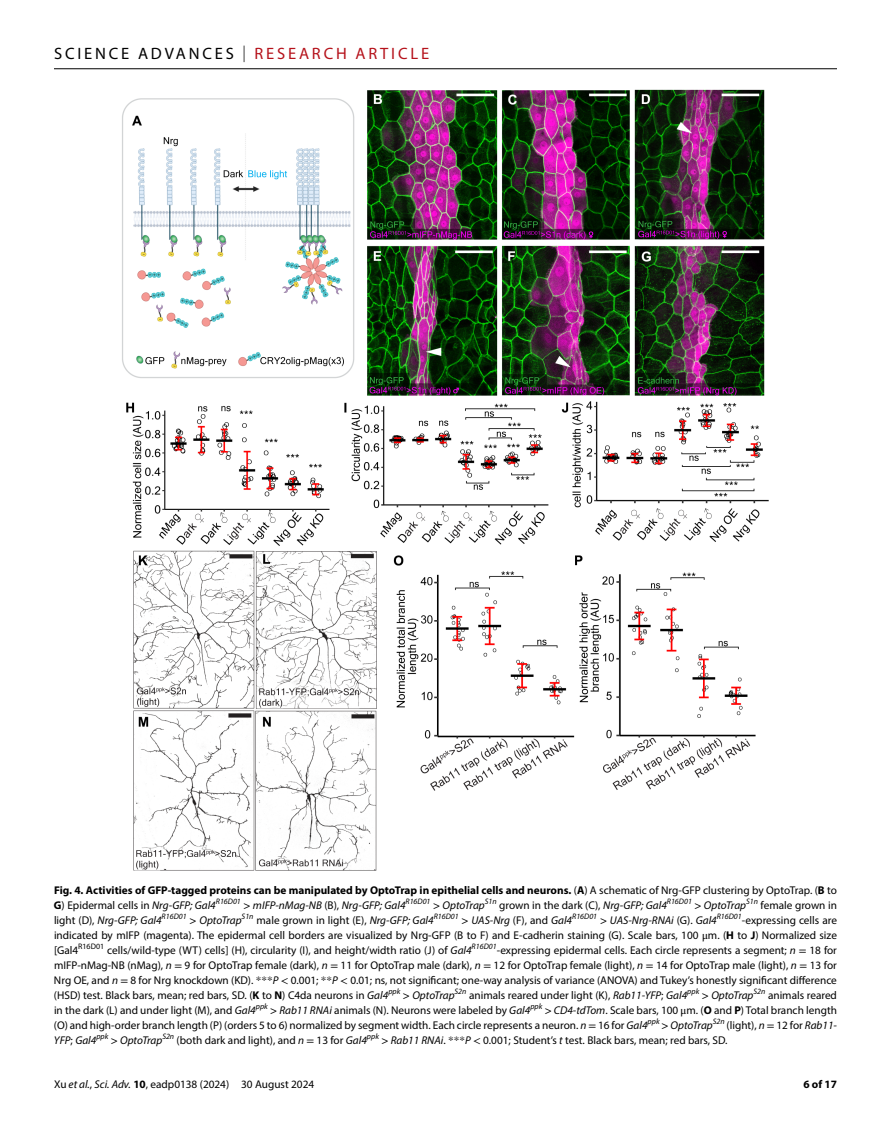
<style>
.page{position:relative;width:891px;height:1134px;background:#fff}
.page>*{position:absolute;margin:0;border:0;box-sizing:border-box;transform-origin:0 0}
.t1{font:16.5px "Myriad Pro";letter-spacing:.17em;color:#000}
.t2{font:11.25px/15px "Myriad Pro";color:#000;text-align:justify}
.t3{font:700 11.25px "Myriad Pro";color:#000}
.s1{font-weight:300}
.s2{color:#b5121b}
.s3{font-weight:700}
.s4{font-style:italic}
.s5{font-family:"STIX";font-style:italic}
.s6{font-family:"STIX"}
</style>
<div class="page">
<hr style="left:54px;top:68px;width:783px;height:1px;background:#000">
<img style="left:122px;top:90px;width:647px;height:781px">
<h1 class="t1" style="left:54px;top:44px;width:376px">Science Adva nces <span class="s1">|</span> <span class="s2">Resear ch Ar ticle</span></h1>
<p class="t2" style="left:54px;top:883px;width:785px"><span class="s3">Fig. 4. Activities of GFP-tagged proteins can be manipulated by OptoTrap in epithelial cells and neurons.</span> (<span class="s3">A</span>) A schematic of N rg-GFP clustering by OptoTrap. (<span class="s3">B</span> to <span class="s3">G</span>) Epidermal cells in <span class="s4">Nrg-GFP; Gal4</span><sup>R16D01</sup> <span class="s5">&gt;</span> <span class="s4">mIFP-nMag-NB</span> (B), <span class="s4">Nrg-GFP; Gal4</span><sup>R16D01</sup> <span class="s5">&gt;</span> <span class="s4">OptoTrap</span><sup>S1n</sup> grown in the dark (C), <span class="s4">Nrg-GFP; Gal4</span><sup>R16D01</sup> <span class="s5">&gt;</span> <span class="s4">OptoTrap</span><sup>S1n</sup> female grown in light (D), <span class="s4">Nrg-GFP; Gal4</span><sup>R16D01</sup> <span class="s5">&gt;</span> <span class="s4">OptoTrap</span><sup>S1n</sup> male grown in light (E), <span class="s4">Nrg-GFP; Gal4</span><sup>R16D01</sup> <span class="s5">&gt;</span> <span class="s4">UAS-Nrg</span> (F), and <span class="s4">Gal4</span><sup>R16D01</sup> <span class="s5">&gt;</span> <span class="s4">UAS-Nrg-RNAi</span> (G). <span class="s4">Gal4</span><sup>R16D01</sup>-expressing cells are indicated by mIFP (magenta). The epidermal cell borders are visualized by N rg-GFP (B to F) and E-cadherin staining (G). Scale bars, 100 <span class="s6">μ</span>m. (<span class="s3">H</span> to <span class="s3">J</span>) Normalized size [Gal4<sup>R16D01</sup> cells/wild-type (WT) cells] (H), circularity (I), and height/width ratio (J) of <span class="s4">Gal4</span><sup>R16D01</sup>-expressing epidermal cells. Each circle represents a segment; <span class="s4">n</span> <span class="s6">=</span> 18 for mIFP-nMag--N B (nMag), <span class="s4">n</span> <span class="s6">=</span> 9 for OptoTrap female (dark), <span class="s4">n</span> <span class="s6">=</span> 11 for OptoTrap male (dark), <span class="s4">n</span> <span class="s6">=</span> 12 for OptoTrap female (light), <span class="s4">n</span> <span class="s6">=</span> 14 for OptoTrap male (light), <span class="s4">n</span> <span class="s6">=</span> 13 for N rg OE, and <span class="s4">n</span> <span class="s6">=</span> 8 for N rg knockdown (KD). <span class="s6">***</span><span class="s4">P</span> <span class="s6">&lt;</span> 0.001; <span class="s6">**</span><span class="s4">P</span> <span class="s6">&lt;</span> 0.01; ns, not significant; one-way analysis of variance (ANOVA) and Tukey’s honestly significant difference (HSD) test. Black bars, mean; red bars, SD. (<span class="s3">K</span> to <span class="s3">N</span>) C4da neurons in <span class="s4">Gal4</span><sup>ppk</sup> <span class="s5">&gt;</span> <span class="s4">OptoTrap</span><sup>S2n</sup> animals reared under light (K), <span class="s4">Rab11-YFP</span>; <span class="s4">Gal4</span><sup>ppk</sup> <span class="s5">&gt;</span> <span class="s4">OptoTrap</span><sup>S2n</sup> animals reared in the dark (L) and under light (M), and <span class="s4">Gal4</span><sup>ppk</sup> <span class="s5">&gt;</span> <span class="s4">Rab11 RNAi</span> animals (N). Neurons were labeled by <span class="s4">Gal4</span><sup>ppk</sup> <span class="s5">&gt;</span> <span class="s4">CD4-tdTom</span>. Scale bars, 100 <span class="s6">μ</span>m. (<span class="s3">O</span> and <span class="s3">P</span>) Total branch length (O) and high-order branch length (P) (orders 5 to 6) normalized by segment width. Each circle represents a neuron. <span class="s4">n</span> <span class="s6">=</span> 16 for <span class="s4">Gal4</span><sup>ppk</sup> <span class="s5">&gt;</span> <span class="s4">OptoTrap</span><sup>S2n</sup> (light), <span class="s4">n</span> <span class="s6">=</span> 12 for <span class="s4">Rab11- YFP</span>; <span class="s4">Gal4</span><sup>ppk</sup> <span class="s5">&gt;</span> <span class="s4">OptoTrap</span><sup>S2n</sup> (both dark and light), and <span class="s4">n</span> <span class="s6">=</span> 13 for <span class="s4">Gal4</span><sup>ppk</sup> <span class="s5">&gt;</span> <span class="s4">Rab11 RNAi</span>. <span class="s6">***</span><span class="s4">P</span> <span class="s6">&lt;</span> 0.001; Student’s <span class="s4">t</span> test. Black bars, mean; red bars, SD.</p>
<p class="t2" style="left:54px;top:1076px;width:262px">Xu <span class="s4">et al.</span>, <span class="s4">Sci. Adv.</span> <span class="s3">10</span>, eadp0138 (2024) 30 August 2024</p>
<p class="t3" style="left:803px;top:1076px;width:35px">6 of 17</p>
</div>
